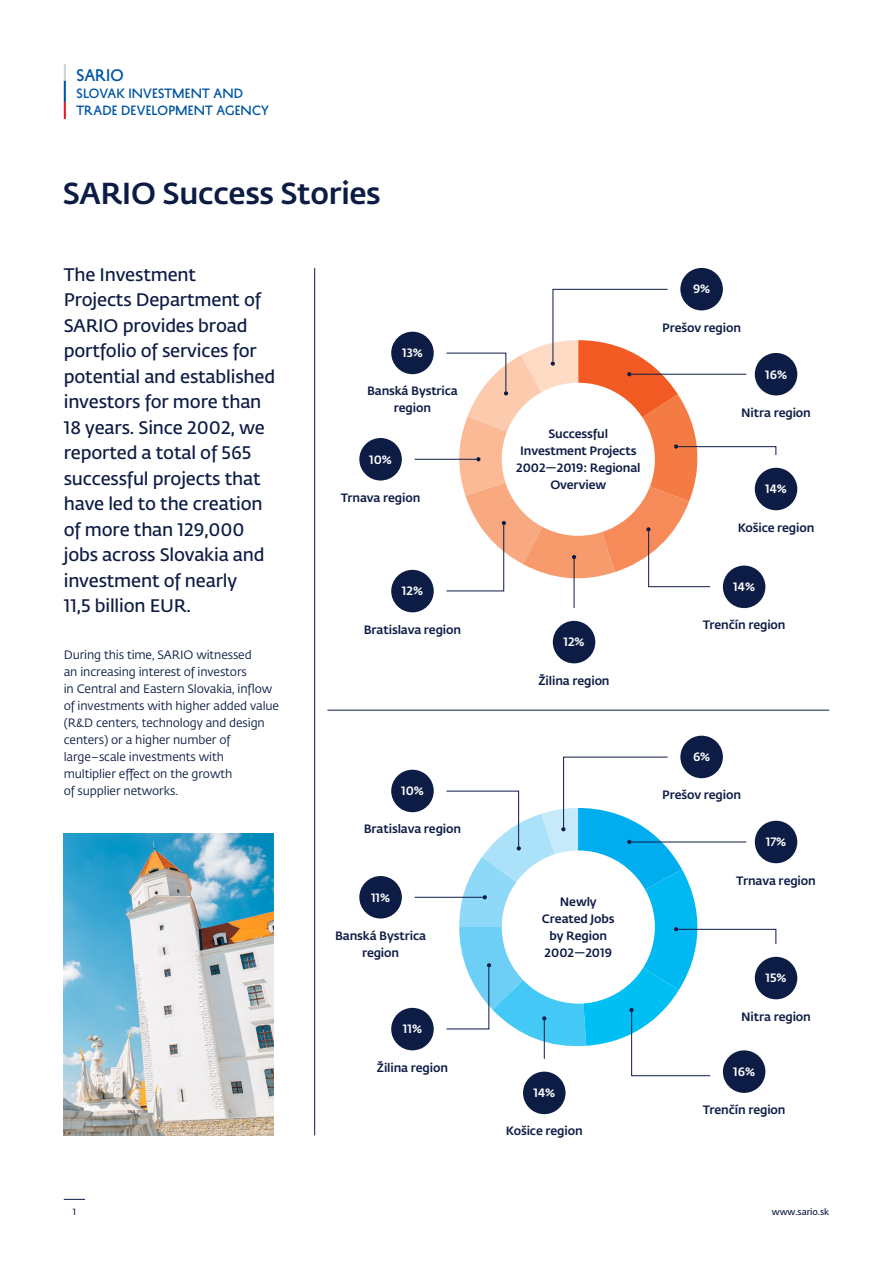
<style>
.page{position:relative;width:893px;height:1263px;background:#fff}
.page>*{position:absolute;margin:0;border:0;box-sizing:border-box;transform-origin:0 0}
.t1{font:500 30px "Fedra Sans Pro";letter-spacing:-.01em;color:#0d1c45}
.t2{font:600 18px/25.5px "Fedra Sans Pro";letter-spacing:-.01em;color:#0d1c45}
.t3{font:15px "History Four";letter-spacing:.005em;color:#0055a2}
.t4{font:500 12px/17px "Fedra Sans Pro";letter-spacing:-.01em;color:#0d1c45;text-align:center}
.t5{font:12px/17px "Fedra Sans Pro";letter-spacing:-.01em;color:#0d1c45}
.t6{font:500 12px "Fedra Sans Pro";color:#fff}
.t7{font:12px "History Four";letter-spacing:.01em;color:#0055a2}
.t8{font:600 9px "Fedra Sans Pro";letter-spacing:-.01em;color:#0d1c45}
</style>
<div class="page">
<hr style="left:314px;top:268px;width:1px;height:867px;background:#0d1c45">
<svg style="left:64px;top:1199px;width:21px;height:1px"></svg>
<svg style="left:64px;top:64px;width:2px;height:17px"></svg>
<svg style="left:64px;top:102px;width:2px;height:17px"></svg>
<hr style="left:64px;top:81px;width:2px;height:21px;background:#005bab">
<div style="left:755px;top:353px;width:42px;height:42px;background:#0d1c45;border-radius:50%"></div>
<div style="left:755px;top:468px;width:42px;height:42px;background:#0d1c45;border-radius:50%"></div>
<div style="left:723px;top:566px;width:42px;height:42px;background:#0d1c45;border-radius:50%"></div>
<div style="left:723px;top:1050px;width:42px;height:43px;background:#0d1c45;border-radius:50%"></div>
<div style="left:553px;top:621px;width:42px;height:42px;background:#0d1c45;border-radius:50%"></div>
<hr style="left:574px;top:559px;width:1px;height:49px;background:#0d1c45">
<div style="left:391px;top:570px;width:43px;height:42px;background:#0d1c45;border-radius:50%"></div>
<div style="left:391px;top:1008px;width:43px;height:42px;background:#0d1c45;border-radius:50%"></div>
<div style="left:359px;top:438px;width:43px;height:42px;background:#0d1c45;border-radius:50%"></div>
<div style="left:359px;top:876px;width:43px;height:42px;background:#0d1c45;border-radius:50%"></div>
<div style="left:391px;top:332px;width:43px;height:42px;background:#0d1c45;border-radius:50%"></div>
<div style="left:391px;top:770px;width:43px;height:42px;background:#0d1c45;border-radius:50%"></div>
<hr style="left:415px;top:459px;width:61px;height:1px;background:#0d1c45">
<svg style="left:446px;top:289px;width:330px;height:302px"></svg>
<div style="left:680px;top:268px;width:43px;height:42px;background:#0d1c45;border-radius:50%"></div>
<div style="left:680px;top:736px;width:43px;height:42px;background:#0d1c45;border-radius:50%"></div>
<hr style="left:327px;top:710px;width:502px;height:1px;background:#0d1c45">
<div style="left:755px;top:821px;width:42px;height:42px;background:#0d1c45;border-radius:50%"></div>
<div style="left:755px;top:957px;width:42px;height:42px;background:#0d1c45;border-radius:50%"></div>
<div style="left:523px;top:1071px;width:43px;height:43px;background:#0d1c45;border-radius:50%"></div>
<hr style="left:415px;top:897px;width:68px;height:1px;background:#0d1c45">
<svg style="left:446px;top:757px;width:330px;height:319px"></svg>
<img style="left:64px;top:833px;width:209px;height:302px">
<p class="t3" style="left:77px;top:65px;width:49px">SARIO</p>
<p class="t7" style="left:77px;top:85px;width:168px">SLOVAK INVESTMENT AND</p>
<p class="t7" style="left:77px;top:102px;width:194px">TRADE DEVELOPMENT AGENCY</p>
<p class="t1" style="left:63px;top:171px;width:319px">SARIO Success Stories</p>
<p class="t2" style="left:64px;top:261px;width:134px">The Investment</p>
<p class="t2" style="left:64px;top:286px;width:213px">Projects Department of<br>SARIO provides broad portfolio of services for potential and established investors for more than<br>18 years. Since 2002, we reported a total of 565 successful projects that have led to the creation of more than 129,000 jobs across Slovakia and investment of nearly</p>
<p class="t2" style="left:64px;top:592px;width:129px">11,5 billion EUR.</p>
<p class="t5" style="left:64px;top:646px;width:189px">During this time, SARIO witnessed</p>
<p class="t5" style="left:64px;top:663px;width:185px">an increasing interest of investors</p>
<p class="t5" style="left:64px;top:680px;width:210px">in Central and Eastern Slovakia, inflow</p>
<p class="t5" style="left:64px;top:697px;width:217px">of investments with higher added value (R&amp;D centers, technology and design centers) or a higher number of</p>
<p class="t5" style="left:64px;top:748px;width:162px">large–scale investments with</p>
<p class="t5" style="left:64px;top:765px;width:170px">multiplier effect on the growth</p>
<p class="t5" style="left:64px;top:782px;width:116px">of supplier networks.</p>
<p class="t6" style="left:402px;top:344px;width:22px">13%</p>
<p class="t4" style="left:367px;top:382px;width:92px">Banská Bystrica</p>
<p class="t4" style="left:394px;top:399px;width:39px">region</p>
<p class="t6" style="left:369px;top:450px;width:24px">10%</p>
<p class="t4" style="left:341px;top:488px;width:81px">Trnava region</p>
<p class="t6" style="left:402px;top:582px;width:23px">12%</p>
<p class="t4" style="left:364px;top:620px;width:99px">Bratislava region</p>
<p class="t6" style="left:401px;top:782px;width:24px">10%</p>
<p class="t4" style="left:364px;top:820px;width:99px">Bratislava region</p>
<p class="t6" style="left:371px;top:888px;width:21px">11%</p>
<p class="t4" style="left:335px;top:926px;width:92px">Banská Bystrica</p>
<p class="t4" style="left:362px;top:943px;width:39px">region</p>
<p class="t6" style="left:403px;top:1020px;width:21px">11%</p>
<p class="t4" style="left:377px;top:1058px;width:73px">Žilina region</p>
<p class="t4" style="left:548px;top:425px;width:61px">Successful</p>
<p class="t4" style="left:516px;top:442px;width:126px">Investment Projects<br>2002—2019: Regional<br>Overview</p>
<p class="t6" style="left:563px;top:633px;width:23px">12%</p>
<p class="t4" style="left:538px;top:671px;width:73px">Žilina region</p>
<p class="t6" style="left:693px;top:280px;width:19px">9%</p>
<p class="t4" style="left:662px;top:318px;width:80px">Prešov region</p>
<p class="t6" style="left:765px;top:365px;width:23px">16%</p>
<p class="t4" style="left:741px;top:403px;width:71px">Nitra region</p>
<p class="t6" style="left:765px;top:480px;width:23px">14%</p>
<p class="t4" style="left:738px;top:518px;width:78px">Košice region</p>
<p class="t6" style="left:733px;top:578px;width:23px">14%</p>
<p class="t4" style="left:703px;top:616px;width:84px">Trenčín region</p>
<p class="t4" style="left:542px;top:892px;width:74px">Newly<br>Created Jobs</p>
<p class="t4" style="left:550px;top:926px;width:59px">by Region</p>
<p class="t4" style="left:545px;top:943px;width:69px">2002—2019</p>
<p class="t6" style="left:533px;top:1084px;width:23px">14%</p>
<p class="t4" style="left:506px;top:1122px;width:78px">Košice region</p>
<p class="t6" style="left:693px;top:748px;width:19px">6%</p>
<p class="t4" style="left:662px;top:786px;width:80px">Prešov region</p>
<p class="t6" style="left:766px;top:833px;width:22px">17%</p>
<p class="t4" style="left:736px;top:871px;width:81px">Trnava region</p>
<p class="t6" style="left:765px;top:969px;width:23px">15%</p>
<p class="t4" style="left:741px;top:1007px;width:71px">Nitra region</p>
<p class="t6" style="left:733px;top:1062px;width:23px">16%</p>
<p class="t4" style="left:703px;top:1101px;width:84px">Trenčín region</p>
<p class="t8" style="left:73px;top:1205px;width:5px">1</p>
<p class="t8" style="left:772px;top:1205px;width:59px">www.sario.sk</p>
</div>
